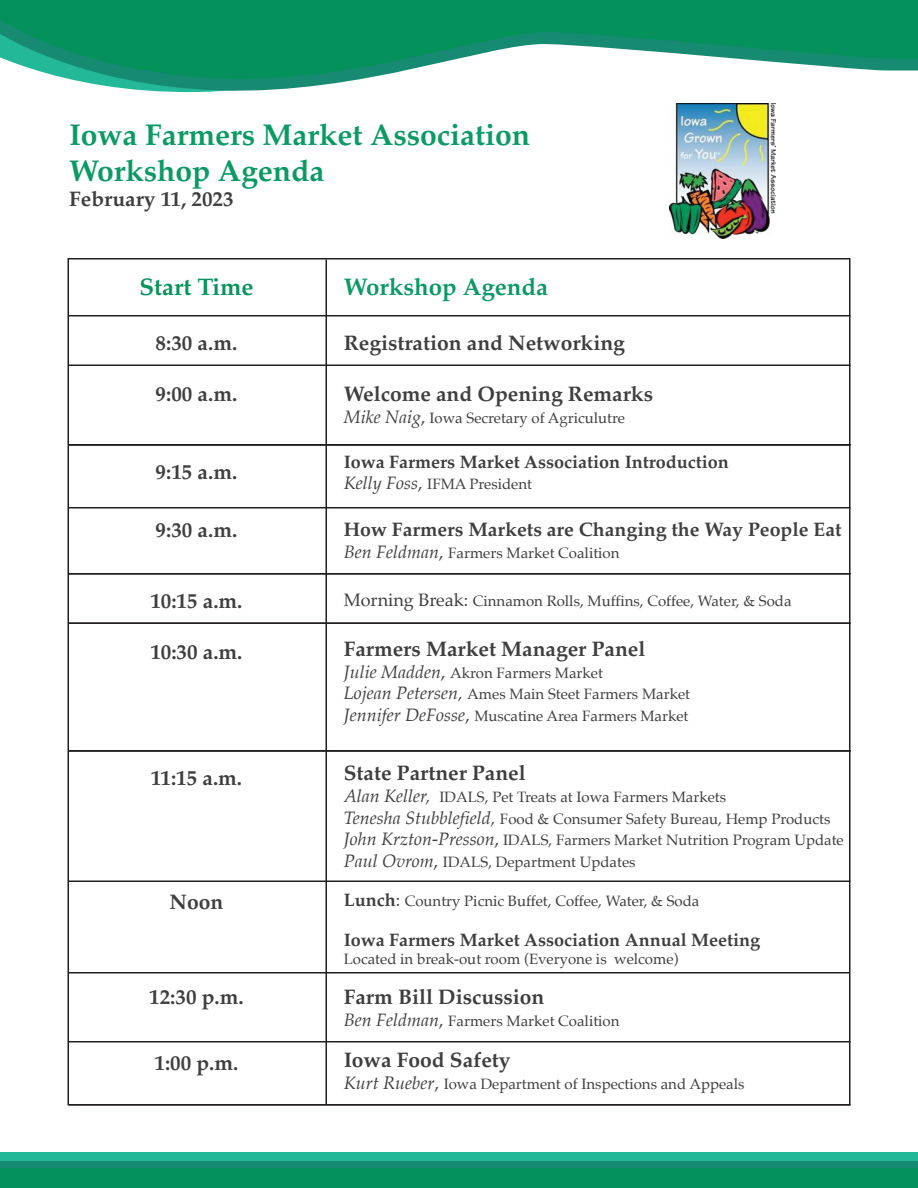
<style>
.page{position:relative;width:918px;height:1188px;background:#fff}
.page>*{position:absolute;margin:0;border:0;box-sizing:border-box;transform-origin:0 0}
.t1{font:700 30px/36px "Palatino";color:#0b9a64}
.t2{font:700 24px "Palatino";color:#0b9a64}
.t3{font:700 24px "Palatino";color:#07945d}
.t4{font:700 21px "Palatino";color:#3e3e3f}
.t5{font:700 19.5px "Palatino";color:#3e3e3f}
.t6{font:700 18px "Palatino";color:#3e3e3f}
.t7{font:15px/21.6px "Palatino";color:#3e3e3f}
.s1{font-style:italic;font-size:18px}
.s2{font-size:18px}
.s3{font-weight:700;font-size:18px}
</style>
<div class="page">
<img style="left:669px;top:104px;width:107px;height:134px">
<hr style="left:69px;top:315px;width:781px;height:1px;background:#231f20">
<hr style="left:69px;top:364px;width:781px;height:2px;background:#231f20">
<hr style="left:326px;top:260px;width:1px;height:845px;background:#231f20">
<hr style="left:69px;top:444px;width:781px;height:2px;background:#231f20">
<hr style="left:69px;top:507px;width:781px;height:1px;background:#231f20">
<hr style="left:69px;top:573px;width:781px;height:1px;background:#231f20">
<hr style="left:69px;top:622px;width:781px;height:2px;background:#231f20">
<hr style="left:68px;top:972px;width:782px;height:2px;background:#231f20">
<hr style="left:69px;top:750px;width:781px;height:2px;background:#231f20">
<hr style="left:69px;top:1041px;width:781px;height:1px;background:#231f20">
<hr style="left:69px;top:1104px;width:781px;height:2px;background:#231f20">
<hr style="left:69px;top:880px;width:781px;height:2px;background:#231f20">
<svg style="left:89px;top:83px;width:247px;height:10px"></svg>
<svg style="left:0;top:0;width:918px;height:83px;fill:#05915c"></svg>
<div style="left:0;top:1152px;width:918px;height:36px;background:#22b898"></div>
<div style="left:0;top:1161px;width:918px;height:27px;background:#178b71"></div>
<div style="left:0;top:1168px;width:918px;height:20px;background:#05915c"></div>
<p class="t1" style="left:69px;top:116px;width:462px">Iowa Farmers Market Association<br>Workshop Agenda</p>
<p class="t4" style="left:69px;top:181px;width:166px">February 11, 2023</p>
<p class="t3" style="left:139px;top:266px;width:116px">Start Time</p>
<p class="t2" style="left:344px;top:266px;width:206px">Workshop Agenda</p>
<p class="t4" style="left:156px;top:325px;width:83px">8:30 a.m.</p>
<p class="t4" style="left:344px;top:325px;width:283px">Registration and Networking</p>
<p class="t4" style="left:156px;top:376px;width:83px">9:00 a.m.</p>
<p class="t4" style="left:156px;top:454px;width:83px">9:15 a.m.</p>
<p class="t4" style="left:344px;top:376px;width:311px">Welcome and Opening Remarks</p>
<p class="t7" style="left:344px;top:407px;width:283px"><span class="s1">Mike Naig</span><span class="s2">,</span> Iowa Secretary of Agriculutre</p>
<p class="t6" style="left:344px;top:446px;width:386px">Iowa Farmers Market Association Introduction</p>
<p class="t7" style="left:344px;top:473px;width:190px"><span class="s1">Kelly Foss</span><span class="s2">,</span> IFMA President</p>
<p class="t4" style="left:156px;top:512px;width:83px">9:30 a.m.</p>
<p class="t5" style="left:344px;top:513px;width:499px">How Farmers Markets are Changing the Way People Eat</p>
<p class="t7" style="left:344px;top:542px;width:277px"><span class="s1">Ben Feldman</span><span class="s2">,</span> Farmers Market Coalition</p>
<p class="t4" style="left:150px;top:583px;width:94px">10:15 a.m.</p>
<p class="t7" style="left:344px;top:590px;width:449px"><span class="s2">Morning Break:</span> Cinnamon Rolls, Muffins, Coffee, Water, &amp; Soda</p>
<p class="t4" style="left:150px;top:634px;width:94px">10:30 a.m.</p>
<p class="t4" style="left:344px;top:631px;width:303px">Farmers Market Manager Panel</p>
<p class="t7" style="left:344px;top:662px;width:348px"><span class="s1">Julie Madden</span><span class="s2">,</span> Akron Farmers Market<br><span class="s1">Lojean Petersen,</span> Ames Main Steet Farmers Market<br><span class="s1">Jennifer DeFosse</span><span class="s2">,</span> Muscatine Area Farmers Market</p>
<p class="t4" style="left:151px;top:760px;width:93px">11:15 a.m.</p>
<p class="t4" style="left:344px;top:755px;width:183px">State Partner Panel</p>
<p class="t7" style="left:344px;top:786px;width:502px"><span class="s1">Alan Keller,</span> IDALS, Pet Treats at Iowa Farmers Markets<br><span class="s1">Tenesha Stubblefield,</span> Food &amp; Consumer Safety Bureau, Hemp Products <span class="s1">John Krzton-Presson</span><span class="s2">,</span> IDALS, Farmers Market Nutrition Program Update <span class="s1">Paul Ovrom</span><span class="s2">,</span> IDALS, Department Updates</p>
<p class="t4" style="left:170px;top:884px;width:55px">Noon</p>
<p class="t7" style="left:344px;top:890px;width:357px"><span class="s3">Lunch</span><span class="s2">:</span> Country Picnic Buffet, Coffee, Water, &amp; Soda</p>
<p class="t6" style="left:344px;top:924px;width:418px">Iowa Farmers Market Association Annual Meeting</p>
<p class="t7" style="left:344px;top:948px;width:336px">Located in break-out room (Everyone is welcome)</p>
<p class="t4" style="left:149px;top:979px;width:96px">12:30 p.m.</p>
<p class="t4" style="left:344px;top:979px;width:202px">Farm Bill Discussion</p>
<p class="t7" style="left:344px;top:1010px;width:277px"><span class="s1">Ben Feldman</span><span class="s2">,</span> Farmers Market Coalition</p>
<p class="t4" style="left:154px;top:1045px;width:85px">1:00 p.m.</p>
<p class="t4" style="left:344px;top:1042px;width:168px">Iowa Food Safety</p>
<p class="t7" style="left:344px;top:1073px;width:402px"><span class="s1">Kurt Rueber</span><span class="s2">,</span> Iowa Department of Inspections and Appeals</p>
</div>
